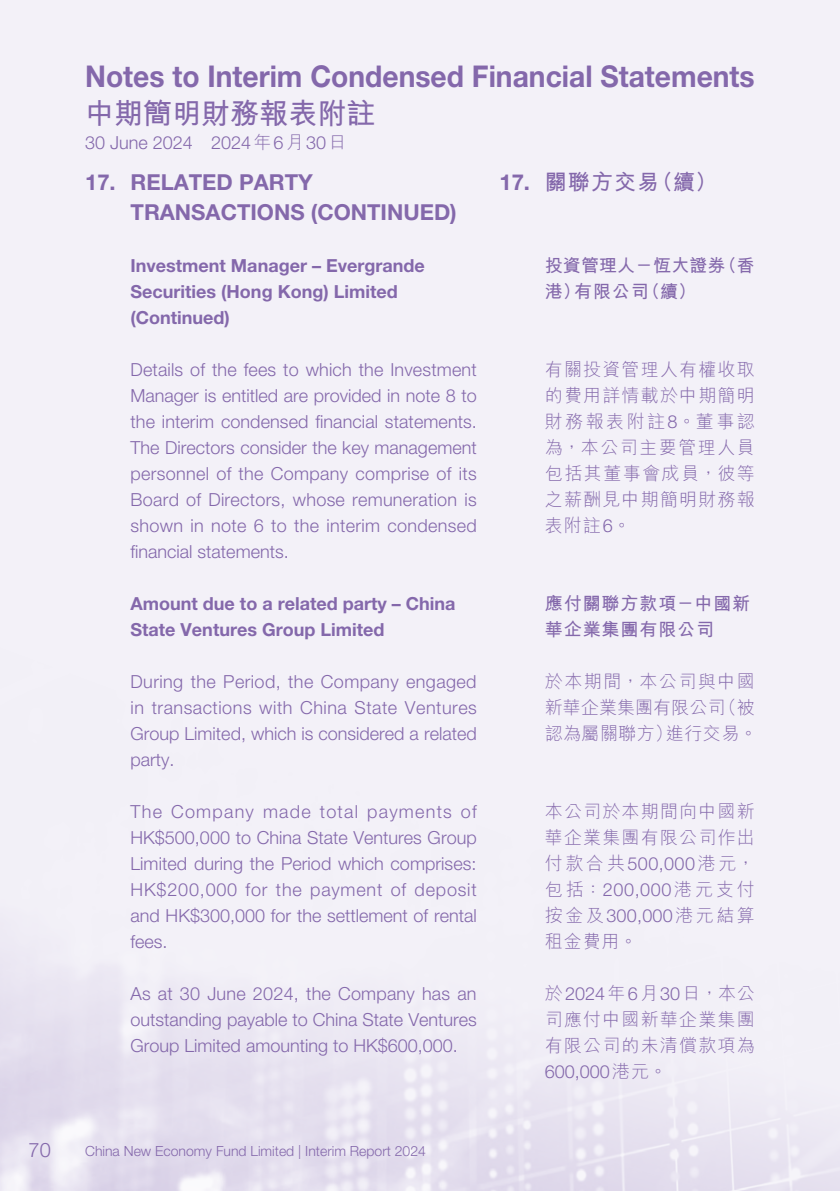
<style>
.page{position:relative;width:840px;height:1191px;background:#fff}
.page>*{position:absolute;margin:0;border:0;box-sizing:border-box;transform-origin:0 0}
.t1{font:700 30px "Helvetica Neue LT Std";color:#8468ab;scale:.94 1}
.t2{font:700 29px "M Hei HK";color:#8468ab}
.t3{font:700 22px/30px "Helvetica Neue LT Std";color:#8468ab}
.t4{font:700 22px "M Hei HK";letter-spacing:.05em;color:#8468ab}
.t5{font:300 20px "Helvetica Neue LT Std";color:#8468ab}
.t6{font:300 18px/26px "Helvetica Neue LT Std";color:#8468ab;text-align:justify}
.t7{font:300 18px/26px "M Hei HK";letter-spacing:.065em;color:#8468ab;text-align:justify}
.t8{font:700 18px/26px "Helvetica Neue LT Std";color:#8468ab}
.t9{font:300 18px/26px "M Hei HK";letter-spacing:.02em;color:#8468ab}
.t10{font:700 18px/26px "M Hei HK";letter-spacing:.005em;color:#8468ab}
.t11{font:700 18px/26px "M Hei HK";letter-spacing:.05em;color:#8468ab}
.t12{font:300 14px "Helvetica Neue LT Std";color:#8468ab}
.s1{font-family:"M Hei HK"}
.s2{font-family:"Helvetica Neue LT Std"}
</style>
<div class="page">
<div style="left:0;top:0;width:839px;height:1191px;background:#f3f1f8"></div>
<h1 class="t1" style="left:85px;top:58px;width:713px">Notes to Interim Condensed Financial Statements</h1>
<h2 class="t2" style="left:85px;top:93px;width:291px">中期簡明財務報表附註</h2>
<p class="t6" style="left:85px;top:130px;width:263px">30 June 2024 2024<span class="s1">年</span>6<span class="s1">月</span>30<span class="s1">日</span></p>
<p class="t3" style="left:130px;top:166px;width:327px;text-indent:-45px">17. RELATED PARTY<br>TRANSACTIONS (CONTINUED)</p>
<p class="t8" style="left:130px;top:252px;width:296px">Investment Manager – Evergrande<br>Securities (Hong Kong) Limited (Continued)</p>
<p class="t6" style="left:130px;top:356px;width:348px">Details of the fees to which the Investment Manager is entitled are provided in note 8 to the interim condensed financial statements.<br>The Directors consider the key management personnel of the Company comprise of its Board of Directors, whose remuneration is shown in note 6 to the interim condensed financial statements.</p>
<p class="t8" style="left:130px;top:590px;width:326px">Amount due to a related party – China<br>State Ventures Group Limited</p>
<p class="t6" style="left:130px;top:668px;width:347px">During the Period, the Company engaged in transactions with China State Ventures Group Limited, which is considered a related party.</p>
<p class="t6" style="left:130px;top:798px;width:347px">The Company made total payments of HK$500,000 to China State Ventures Group Limited during the Period which comprises:<br>HK$200,000 for the payment of deposit and HK$300,000 for the settlement of rental fees.</p>
<p class="t6" style="left:130px;top:980px;width:347px">As at 30 June 2024, the Company has an outstanding payable to China State Ventures Group Limited amounting to HK$600,000.</p>
<p class="t4" style="left:499px;top:166px;width:219px"><span class="s2">17.</span> 關聯方交易（續）</p>
<p class="t10" style="left:544px;top:251px;width:211px">投資管理人－恆大證券（香港）有限公司（續）</p>
<p class="t7" style="left:544px;top:356px;width:211px">有關投資管理人有權收取的費用詳情載於中期簡明財務報表附註<span class="s2">8</span>。董事認為，本公司主要管理人員包括其董事會成員，彼等之薪酬見中期簡明財務報表附註<span class="s2">6</span>。</p>
<p class="t11" style="left:544px;top:589px;width:207px">應付關聯方款項－中國新華企業集團有限公司</p>
<p class="t9" style="left:544px;top:668px;width:214px">於本期間，本公司與中國新華企業集團有限公司（被認為屬關聯方）進行交易。</p>
<p class="t7" style="left:544px;top:798px;width:211px">本公司於本期間向中國新華企業集團有限公司作出付款合共<span class="s2">500,000</span>港元，包括：<span class="s2">200,000</span>港元支付按金及<span class="s2">300,000</span>港元結算租金費用。</p>
<p class="t7" style="left:544px;top:980px;width:211px">於<span class="s2">2024</span>年<span class="s2">6</span>月<span class="s2">30</span>日，本公司應付中國新華企業集團有限公司的未清償款項為</p>
<p class="t6" style="left:544px;top:1058px;width:124px">600,000<span class="s1">港元。</span></p>
<p class="t5" style="left:29px;top:1137px;width:24px">70</p>
<p class="t12" style="left:85px;top:1142px;width:342px">China New Economy Fund Limited | Interim Report 2024</p>
</div>
